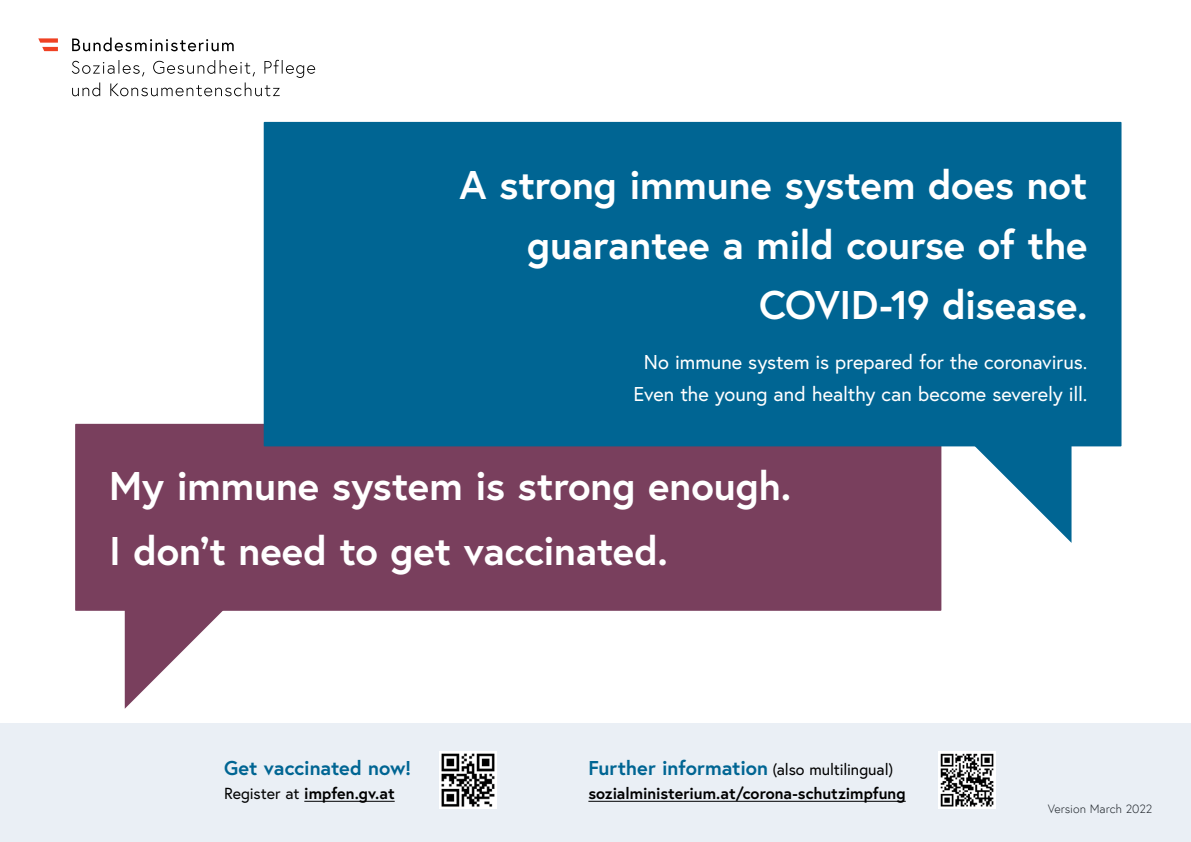
<style>
.page{position:relative;width:1191px;height:842px;background:#fff}
.page>*{position:absolute;margin:0;border:0;box-sizing:border-box;transform-origin:0 0}
.Infobox_p_Infobox_letzter_Absatz{font:700 40px/60px "Europa Austria";letter-spacing:-.005em;color:#fff}
.Infobox_p_Infobox_letzter_Absatz-2{font:20px/32.5px "Europa Austria";color:#fff;text-align:center}
.A3_V_h3{font:700 20px "Europa Austria";letter-spacing:-.005em;color:#006593}
.A3_V_p{font:700 16px "Europa Austria";color:#000}
.A3_V_p_Link{font:300 12px "Europa Austria";letter-spacing:-.005em;color:#000}
.s1{font-weight:400}
.s2{font-weight:400;font-size:16px;color:#000}
</style>
<div class="page">
<div style="left:0;top:723px;width:1191px;height:119px;background:#eaeff5"></div>
<hr style="left:588px;top:801px;width:317px;height:1px;background:#000">
<hr style="left:304px;top:801px;width:91px;height:1px;background:#000">
<img style="left:439px;top:752px;width:57px;height:57px">
<img style="left:938px;top:752px;width:57px;height:57px">
<div style="left:75px;top:424px;width:866px;height:187px;background:#793f5d"></div>
<div style="left:264px;top:122px;width:857px;height:324px;background:#006593"></div>
<svg style="left:968px;top:446px;width:103px;height:97px"></svg>
<svg style="left:125px;top:610px;width:103px;height:99px"></svg>
<svg style="left:72px;top:60px;width:243px;height:36px"></svg>
<svg style="left:72px;top:38px;width:162px;height:13px"></svg>
<svg style="left:38px;top:38px;width:20px;height:13px"></svg>
<p class="Infobox_p_Infobox_letzter_Absatz" style="left:459px;top:153px;width:629px;text-align:right">A strong immune system does not guarantee a mild course of the<br>COVID-19 disease.</p>
<p class="Infobox_p_Infobox_letzter_Absatz-2" style="left:633px;top:345px;width:455px">No immune system is prepared for the coronavirus.<br>Even the young and healthy can become severely ill.</p>
<p class="Infobox_p_Infobox_letzter_Absatz" style="left:109px;top:453px;width:684px;line-height:65px">My immune system is strong enough.<br>I don’t need to get vaccinated.</p>
<p class="A3_V_h3" style="left:224px;top:754px;width:189px">Get vaccinated now!</p>
<p class="A3_V_p" style="left:224px;top:783px;width:172px"><span class="s1">Register at</span> impfen.gv.at</p>
<p class="A3_V_h3" style="left:588px;top:754px;width:306px">Further information <span class="s2">(also multilingual)</span></p>
<p class="A3_V_p" style="left:588px;top:783px;width:319px">sozialministerium.at/corona-schutzimpfung</p>
<p class="A3_V_p_Link" style="left:1047px;top:801px;width:106px">Version March 2022</p>
</div>
